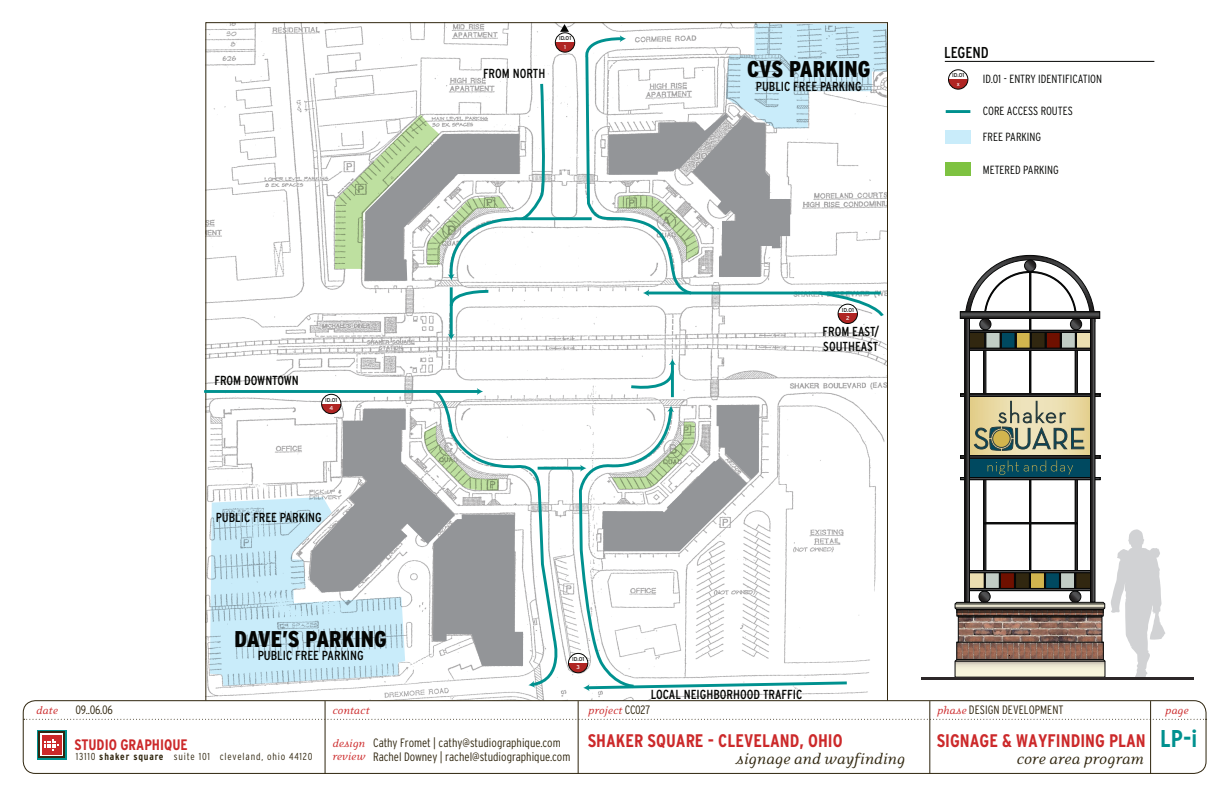
<style>
.page{position:relative;width:1224px;height:792px;background:#fff}
.page>*{position:absolute;margin:0;border:0;box-sizing:border-box;transform-origin:0 0}
.t1{font:700 condensed 24.3px "Interstate";color:#00918f}
.t2{font:900 condensed 22.8px "Interstate";color:#040503}
.t3{font:700 condensed 18.2px "Interstate";color:#cc292a}
.t4{font:italic 17.2px "Eidetic Neo";color:#312710}
.t5{font:condensed 15.8px "Interstate";color:#040503}
.t6{font:700 condensed 15.2px "Interstate";color:#cc292a}
.t7{font:condensed 13.1px/15.3px "Interstate";color:#040503}
.t8{font:300 condensed 12.1px "Interstate";color:#312710}
.t9{font:italic 12.1px "Eidetic Neo";color:#cc292a}
.t10{font:300 condensed 11.8px/25.8px "Interstate";color:#040503}
.t11{font:300 condensed 10.1px "Interstate";letter-spacing:.08em;color:#312710}
.t12{font:5.6px "Interstate";color:#040503}
.t13{font:5.6px "Interstate";color:#fff}
.s1{font-family:"Interstate";font-weight:300;font-style:normal;font-stretch:condensed;color:#312710}
.s2{font-family:"Eidetic Neo";font-weight:400;font-style:italic;font-stretch:normal;color:#cc292a}
.s3{font-weight:700}
</style>
<div class="page">
<img style="left:207px;top:24px;width:679px;height:676px">
<hr style="left:204px;top:390px;width:275px;height:3px;background:#00918f">
<svg style="left:433px;top:389px;width:131px;height:299px"></svg>
<svg style="left:210px;top:409px;width:325px;height:279px"></svg>
<svg style="left:674px;top:680px;width:176px;height:11px"></svg>
<svg style="left:577px;top:319px;width:97px;height:381px"></svg>
<svg style="left:602px;top:405px;width:157px;height:146px"></svg>
<hr style="left:538px;top:467px;width:44px;height:3px;background:#00918f">
<svg style="left:580px;top:465px;width:6px;height:7px"></svg>
<hr style="left:671px;top:363px;width:3px;height:34px;background:#00918f">
<svg style="left:628px;top:359px;width:48px;height:33px"></svg>
<hr style="left:450px;top:287px;width:3px;height:49px;background:#00918f">
<svg style="left:448px;top:334px;width:7px;height:6px"></svg>
<div style="left:23px;top:700px;width:1184px;height:74px;border:1px solid #312710;border-radius:12px"></div>
<hr style="left:945px;top:61px;width:209px;height:1px;background:#040503">
<svg style="left:24px;top:719px;width:1183px;height:1px"></svg>
<hr style="left:325px;top:701px;width:1px;height:73px;background:#312710">
<hr style="left:578px;top:701px;width:1px;height:73px;background:#312710">
<hr style="left:929px;top:701px;width:1px;height:73px;background:#312710">
<hr style="left:1150px;top:701px;width:1px;height:73px;background:#312710">
<svg style="left:37px;top:730px;width:29px;height:30px"></svg>
<svg style="left:38px;top:732px;width:27px;height:26px"></svg>
<svg style="left:40px;top:734px;width:23px;height:22px"></svg>
<div style="left:42px;top:735px;width:19px;height:19px;background:#cc292a"></div>
<svg style="left:44px;top:739px;width:15px;height:12px"></svg>
<hr style="left:946px;top:110px;width:24px;height:3px;background:#00918f">
<div style="left:945px;top:130px;width:26px;height:14px;background:#c9ecfa"></div>
<div style="left:945px;top:162px;width:26px;height:14px;background:#7ec241"></div>
<svg style="left:838px;top:319px;width:19px;height:5px"></svg>
<div style="left:838px;top:304px;width:20px;height:20px;border:1px solid #040503;border-radius:50%"></div>
<svg style="left:949px;top:79px;width:19px;height:10px"></svg>
<div style="left:948px;top:70px;width:20px;height:19px;border:1px solid #040503;border-radius:50%"></div>
<div style="left:568px;top:653px;width:20px;height:20px;background:#fff;border-radius:50%"></div>
<svg style="left:568px;top:663px;width:20px;height:10px"></svg>
<div style="left:568px;top:653px;width:20px;height:20px;border:1px solid #040503;border-radius:50%"></div>
<div style="left:322px;top:394px;width:19px;height:20px;background:#fff;border-radius:50%"></div>
<svg style="left:322px;top:404px;width:19px;height:10px"></svg>
<div style="left:321px;top:394px;width:20px;height:20px;border:1px solid #040503;border-radius:50%"></div>
<div style="left:1030px;top:263px;width:1px;height:327px;border:1px solid #050606"></div>
<div style="left:983px;top:312px;width:3px;height:290px;border:1px solid #050606"></div>
<div style="left:1075px;top:312px;width:3px;height:290px;border:1px solid #050606"></div>
<div style="left:968px;top:457px;width:125px;height:21px;background:#004960"></div>
<div style="left:968px;top:457px;width:125px;height:21px;border:1px solid #2a3d3e"></div>
<svg style="left:970px;top:398px;width:120px;height:57px"></svg>
<div style="left:967px;top:396px;width:127px;height:61px;border:1px solid #2a3d3e"></div>
<svg style="left:965px;top:255px;width:130px;height:93px"></svg>
<div style="left:1024px;top:260px;width:12px;height:11px;border:1px solid #050606;border-radius:50%"></div>
<div style="left:966px;top:330px;width:128px;height:3px;border:1px solid #050606"></div>
<div style="left:966px;top:348px;width:128px;height:3px;border:1px solid #050606"></div>
<div style="left:966px;top:570px;width:128px;height:3px;border:1px solid #050606"></div>
<div style="left:960px;top:477px;width:140px;height:3px;border:1px solid #050606"></div>
<div style="left:984px;top:523px;width:94px;height:1px;border:1px solid #050606"></div>
<div style="left:960px;top:394px;width:140px;height:2px;border:1px solid #050606"></div>
<div style="left:960px;top:456px;width:140px;height:2px;border:1px solid #050606"></div>
<hr style="left:965px;top:312px;width:4px;height:290px;background:#3f3e3f">
<div style="left:965px;top:312px;width:5px;height:290px;border:1px solid #050606"></div>
<div style="left:1090px;top:312px;width:5px;height:290px;background:#2e2c2d"></div>
<div style="left:1090px;top:312px;width:5px;height:290px;border:1px solid #050606"></div>
<svg style="left:1111px;top:529px;width:54px;height:148px"></svg>
<svg style="left:955px;top:572px;width:150px;height:105px;background:#928276"></svg>
<svg style="left:974px;top:401px;width:111px;height:50px;background:#b8b592"></svg>
<div style="left:993px;top:430px;width:17px;height:17px;background:#d2b54e;border-radius:50%"></div>
<div style="left:992px;top:430px;width:18px;height:18px;border:1px solid #2a3d3e;border-radius:50%"></div>
<svg style="left:962px;top:314px;width:136px;height:3px"></svg>
<div style="left:960px;top:312px;width:140px;height:7px;border:1px solid #050606"></div>
<svg style="left:988px;top:460px;width:85px;height:15px"></svg>
<hr style="left:922px;top:677px;width:272px;height:3px;background:#2d2829">
<svg style="left:335px;top:22px;width:552px;height:297px"></svg>
<p class="t7" style="left:483px;top:66px;width:64px">FROM NORTH</p>
<p class="t12" style="left:559px;top:35px;width:14px">ID.01</p>
<p class="t13" style="left:564px;top:44px;width:3px">1</p>
<h2 class="t2" style="left:747px;top:57px;width:125px">CVS PARKING</h2>
<p class="t7" style="left:756px;top:78px;width:108px">PUBLIC FREE PARKING</p>
<p class="t5" style="left:944px;top:44px;width:46px">LEGEND</p>
<p class="t12" style="left:952px;top:72px;width:14px">ID.01</p>
<p class="t13" style="left:957px;top:81px;width:4px">x</p>
<p class="t10" style="left:983px;top:66px;width:121px">ID.01 - ENTRY IDENTIFICATION</p>
<p class="t10" style="left:983px;top:98px;width:91px">CORE ACCESS ROUTES<br>FREE PARKING</p>
<p class="t10" style="left:983px;top:157px;width:77px">METERED PARKING</p>
<p class="t7" style="left:214px;top:373px;width:86px">FROM DOWNTOWN</p>
<p class="t12" style="left:325px;top:397px;width:14px">ID.01</p>
<p class="t13" style="left:330px;top:405px;width:5px">4</p>
<p class="t7" style="left:216px;top:510px;width:108px">PUBLIC FREE PARKING</p>
<p class="t12" style="left:842px;top:307px;width:14px">ID.01</p>
<p class="t13" style="left:846px;top:315px;width:5px">2</p>
<p class="t7" style="left:823px;top:323px;width:58px">FROM EAST/<br>SOUTHEAST</p>
<h2 class="t2" style="left:235px;top:626px;width:154px">DAVE’S PARKING</h2>
<p class="t7" style="left:258px;top:647px;width:108px">PUBLIC FREE PARKING</p>
<p class="t12" style="left:572px;top:656px;width:14px">ID.01</p>
<p class="t13" style="left:577px;top:664px;width:5px">3</p>
<p class="t7" style="left:651px;top:686px;width:153px">LOCAL NEIGHBORHOOD TRAFFIC</p>
<p class="t9" style="left:36px;top:704px;width:23px">date</p>
<p class="t8" style="left:76px;top:703px;width:39px">09..06.06</p>
<p class="t9" style="left:332px;top:704px;width:39px">contact</p>
<p class="t9" style="left:588px;top:704px;width:64px">project <span class="s1">CC027</span></p>
<p class="t8" style="left:937px;top:703px;width:128px"><span class="s2">phase</span> DESIGN DEVELOPMENT</p>
<h3 class="t3" style="left:937px;top:731px;width:211px">SIGNAGE &amp; WAYFINDING PLAN</h3>
<p class="t8" style="left:373px;top:736px;width:189px">Cathy Fromet | cathy@studiographique.com</p>
<h3 class="t3" style="left:588px;top:731px;width:256px">SHAKER SQUARE - CLEVELAND, OHIO</h3>
<p class="t8" style="left:373px;top:749px;width:199px">Rachel Downey | rachel@studiographique.com</p>
<p class="t6" style="left:74px;top:736px;width:115px">STUDIO GRAPHIQUE</p>
<p class="t9" style="left:332px;top:737px;width:34px">design</p>
<h3 class="t4" style="left:736px;top:750px;width:171px">signage and wayfinding</h3>
<h3 class="t4" style="left:1016px;top:750px;width:129px">core area program</h3>
<p class="t11" style="left:76px;top:751px;width:238px">13110 <span class="s3">shaker square</span> suite 101 cleveland, ohio 44120</p>
<p class="t9" style="left:332px;top:750px;width:34px">review</p>
<p class="t9" style="left:1165px;top:704px;width:25px">page</p>
<h1 class="t1" style="left:1160px;top:725px;width:39px">LP-i</h1>
</div>
